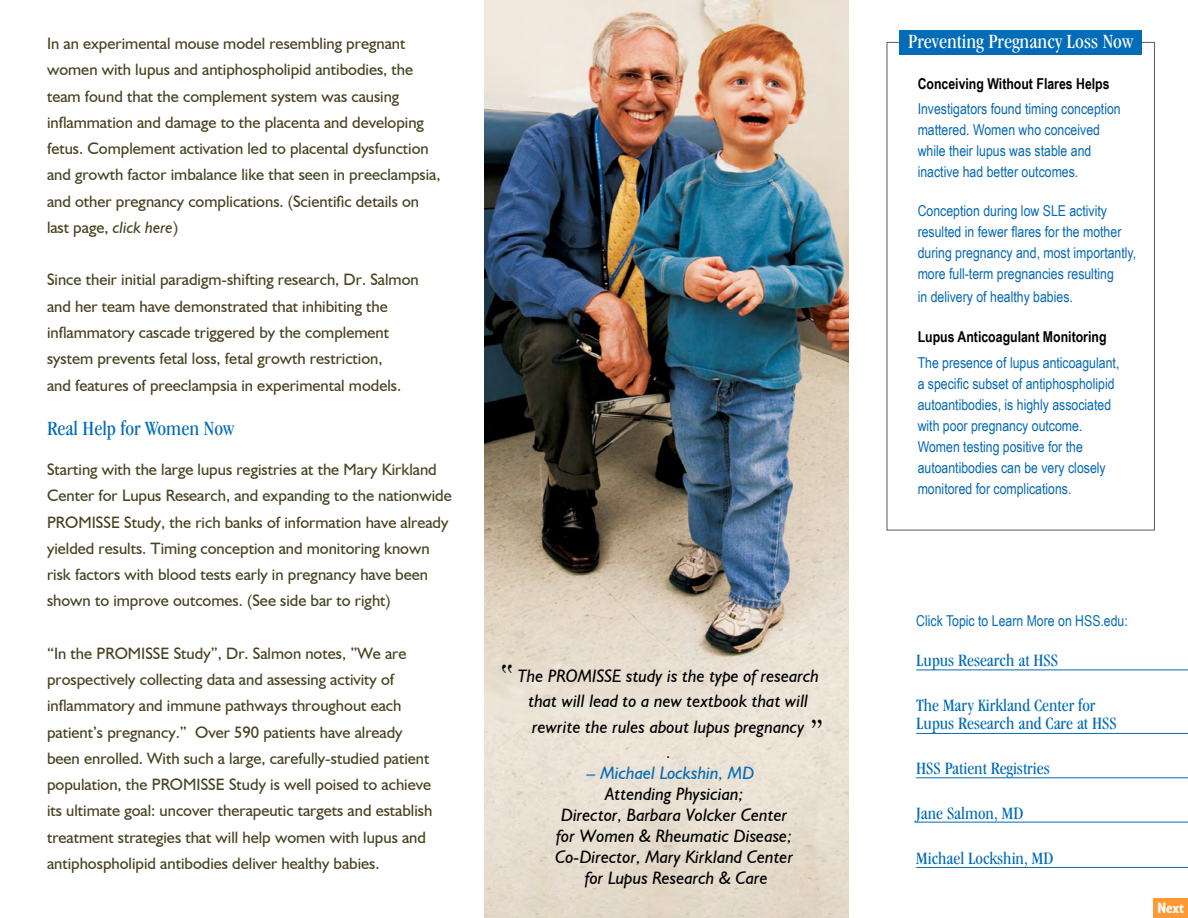
<style>
.page{position:relative;width:1188px;height:918px;background:#fff}
.page>*{position:absolute;margin:0;border:0;box-sizing:border-box;transform-origin:0 0}
.t1{font:condensed 36px "Garamond IT Cby BT";color:#000}
.t2{font:condensed 21px "Garamond IT Cby BT";color:#fff}
.t3{font:condensed 21px "Garamond IT Cby BT";color:#036cb6}
.t4{font:italic 18px/21px "Humanist 521 BT";color:#000;text-align:center}
.t5{font:condensed 18px/18px "Garamond IT Cby BT";color:#036cb6}
.t6{font:italic 18px "Humanist 521 BT";color:#036cb6}
.t7{font:18px "Arial Narrow";color:#000}
.t8{font:16.5px/26.2px "Humanist 521 BT";color:#474220}
.t9{font:15px/21px "Arial Narrow";color:#0668b3}
.t10{font:700 15px "Arial Narrow";color:#000}
.t11{font:15px "Arial Narrow";color:#036cb6}
.t12{font:700 condensed 15px "Humanist 521 BT";color:#fff}
.s1{font-style:italic}
</style>
<div class="page">
<hr style="left:916px;top:733px;width:272px;height:1px;background:#036cb6">
<hr style="left:916px;top:778px;width:272px;height:1px;background:#036cb6">
<hr style="left:916px;top:822px;width:272px;height:1px;background:#036cb6">
<hr style="left:916px;top:670px;width:272px;height:1px;background:#036cb6">
<div style="left:1153px;top:899px;width:35px;height:19px;background:#f93"></div>
<div style="left:899px;top:30px;width:243px;height:25px;background:#036cb6"></div>
<hr style="left:916px;top:867px;width:272px;height:1px;background:#036cb6">
<img style="left:485px;top:0;width:363px;height:918px">
<svg style="left:502px;top:664px;width:10px;height:9px"></svg>
<p class="t2" style="left:908px;top:29px;width:226px">Preventing Pregnancy Loss Now</p>
<p class="t8" style="left:47px;top:30px;width:395px">In an experimental mouse model resembling pregnant women with lupus and antiphospholipid antibodies, the team found that the complement system was causing inflammation and damage to the placenta and developing fetus. Complement activation led to placental dysfunction and growth factor imbalance like that seen in preeclampsia, and other pregnancy complications. (Scientific details on last page, <span class="s1">click here</span>)</p>
<p class="t8" style="left:47px;top:266px;width:373px">Since their initial paradigm-shifting research, Dr. Salmon and her team have demonstrated that inhibiting the inflammatory cascade triggered by the complement system prevents fetal loss, fetal growth restriction,<br>and features of preeclampsia in experimental models.</p>
<p class="t3" style="left:47px;top:416px;width:189px">Real Help for Women Now</p>
<p class="t8" style="left:47px;top:456px;width:406px">Starting with the large lupus registries at the Mary Kirkland Center for Lupus Research, and expanding to the nationwide PROMISSE Study, the rich banks of information have already yielded results. Timing conception and monitoring known risk factors with blood tests early in pregnancy have been shown to improve outcomes. (See side bar to right)</p>
<p class="t8" style="left:47px;top:640px;width:387px">“In the PROMISSE Study”, Dr. Salmon notes, ”We are prospectively collecting data and assessing activity of inflammatory and immune pathways throughout each patient’s pregnancy.” Over 590 patients have already been enrolled. With such a large, carefully-studied patient population, the PROMISSE Study is well poised to achieve its ultimate goal: uncover therapeutic targets and establish treatment strategies that will help women with lupus and antiphospholipid antibodies deliver healthy babies.</p>
<p class="t5" style="left:916px;top:651px;width:143px">Lupus Research at HSS</p>
<p class="t10" style="left:918px;top:72px;width:193px">Conceiving Without Flares Helps</p>
<p class="t9" style="left:918px;top:98px;width:205px">Investigators found timing conception mattered. Women who conceived while their lupus was stable and inactive had better outcomes.</p>
<p class="t9" style="left:918px;top:200px;width:220px">Conception during low SLE activity resulted in fewer flares for the mother during pregnancy and, most importantly, more full-term pregnancies resulting</p>
<p class="t9" style="left:918px;top:285px;width:157px">in delivery of healthy babies.</p>
<p class="t10" style="left:918px;top:326px;width:190px">Lupus Anticoagulant Monitoring</p>
<p class="t9" style="left:918px;top:352px;width:203px">The presence of lupus anticoagulant, a specific subset of antiphospholipid autoantibodies, is highly associated with poor pregnancy outcome.<br>Women testing positive for the autoantibodies can be very closely monitored for complications.</p>
<p class="t11" style="left:916px;top:610px;width:213px">Click Topic to Learn More on HSS.edu:</p>
<p class="t4" style="left:518px;top:662px;width:303px;line-height:25.5px">The PROMISSE study is the type of research that will lead to a new textbook that will rewrite the rules about lupus pregnancy</p>
<p class="t7" style="left:666px;top:739px;width:6px">.</p>
<p class="t6" style="left:587px;top:762px;width:169px">– Michael Lockshin, MD</p>
<p class="t4" style="left:555px;top:783px;width:240px">Attending Physician;<br>Director, Barbara Volcker Center for Women &amp; Rheumatic Disease;<br>Co-Director, Mary Kirkland Center for Lupus Research &amp; Care</p>
<p class="t5" style="left:916px;top:696px;width:202px">The Mary Kirkland Center for<br>Lupus Research and Care at HSS</p>
<p class="t5" style="left:916px;top:759px;width:135px">HSS Patient Registries</p>
<p class="t5" style="left:916px;top:804px;width:109px">Jane Salmon, MD</p>
<p class="t5" style="left:916px;top:849px;width:139px">Michael Lockshin, MD</p>
<h1 class="t1" style="left:824px;top:737px;width:15px;rotate:-180deg">“</h1>
<p class="t12" style="left:1157px;top:899px;width:28px">Next</p>
</div>
